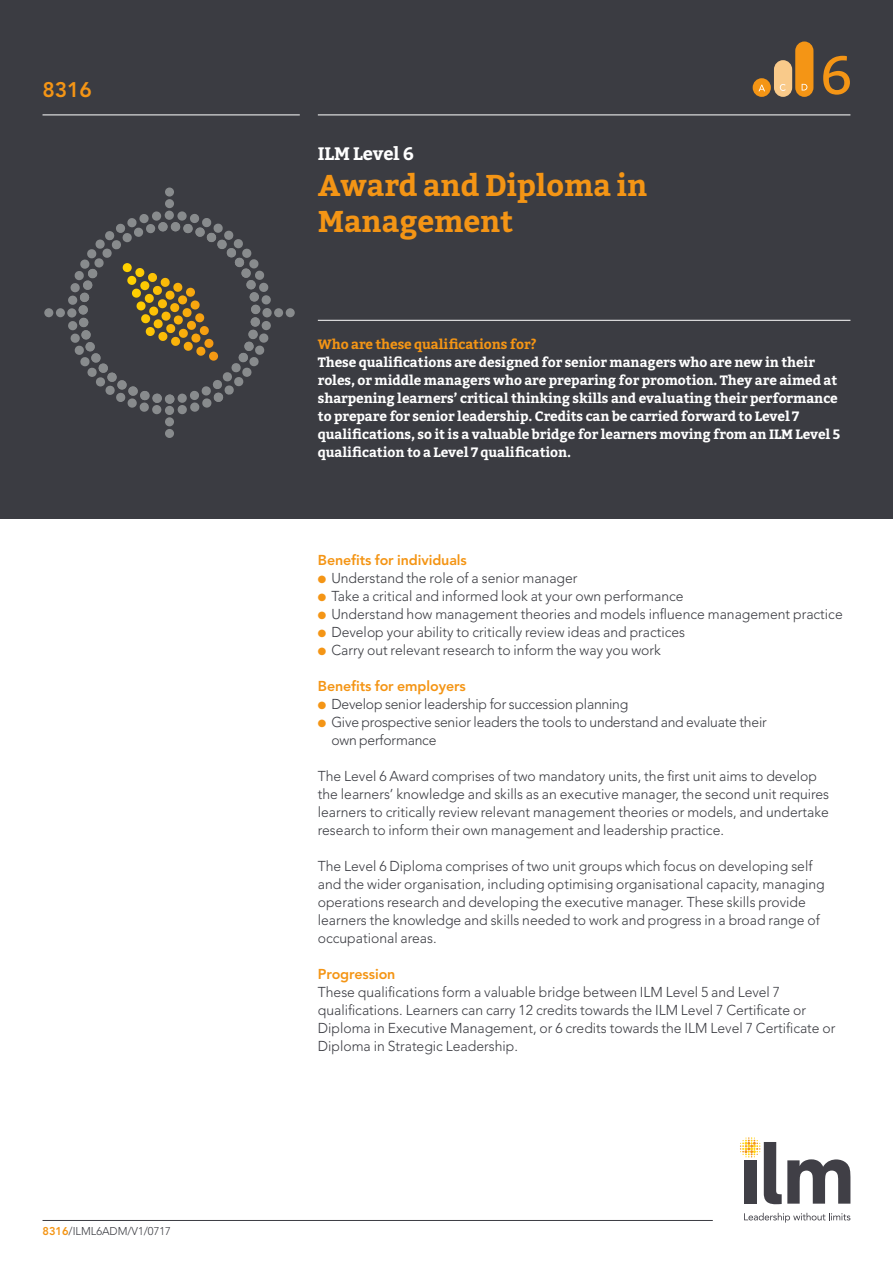
<style>
.page{position:relative;width:893px;height:1263px;background:#fff}
.page>*{position:absolute;margin:0;border:0;box-sizing:border-box;transform-origin:0 0}
.t1{font:54px "Bitter";color:#f49515}
.t2{font:700 30px/36px "Bitter";letter-spacing:-.005em;color:#f49515}
.t3{font:800 21px "Avenir";color:#f49515}
.t4{font:700 18px "Bitter";letter-spacing:-.005em;color:#fff}
.t5{font:300 14.25px/18px "Avenir";color:#3b3c42}
.t6{font:800 14.25px "Avenir";letter-spacing:-.005em;color:#f49515}
.t7{font:700 13.5px/18px "Bitter";letter-spacing:-.005em;color:#fff}
.t8{font:700 13.5px "Bitter";letter-spacing:-.005em;color:#f49515}
.t9{font:300 11.25px "Avenir";color:#3b3c42}
.s1{font-weight:800;color:#f49515}
.s2{color:#f49515}
</style>
<div class="page">
<div style="left:0;top:0;width:893px;height:519px;background:#3b3c42"></div>
<div style="left:753px;top:78px;width:18px;height:19px;background:#f49515;border-radius:50%"></div>
<div style="left:774px;top:60px;width:18px;height:37px;background:#f9ca8a;border-radius:9px"></div>
<div style="left:795px;top:41px;width:18px;height:56px;background:#f49515;border-radius:9px"></div>
<svg style="left:758px;top:85px;width:7px;height:6px"></svg>
<svg style="left:780px;top:84px;width:6px;height:7px"></svg>
<svg style="left:802px;top:84px;width:5px;height:6px"></svg>
<hr style="left:318px;top:320px;width:532px;height:1px;background:#fff">
<hr style="left:43px;top:1220px;width:670px;height:1px;background:#3b3c42">
<svg style="left:67px;top:211px;width:205px;height:204px"></svg>
<div style="left:165px;top:199px;width:9px;height:9px;background:#888b8d;border-radius:4px"></div>
<div style="left:165px;top:187px;width:9px;height:10px;background:#888b8d;border-radius:4px"></div>
<div style="left:165px;top:429px;width:9px;height:9px;background:#888b8d;border-radius:4px"></div>
<div style="left:165px;top:417px;width:9px;height:9px;background:#888b8d;border-radius:4px"></div>
<div style="left:274px;top:308px;width:9px;height:9px;background:#888b8d;border-radius:4px"></div>
<div style="left:286px;top:308px;width:9px;height:9px;background:#888b8d;border-radius:4px"></div>
<div style="left:44px;top:308px;width:9px;height:9px;background:#888b8d;border-radius:4px"></div>
<div style="left:56px;top:308px;width:9px;height:9px;background:#888b8d;border-radius:4px"></div>
<hr style="left:318px;top:115px;width:532px;height:1px;background:#fff">
<hr style="left:43px;top:115px;width:257px;height:1px;background:#fff">
<svg style="left:740px;top:1137px;width:110px;height:67px"></svg>
<svg style="left:744px;top:1213px;width:106px;height:9px"></svg>
<h3 class="t3" style="left:43px;top:77px;width:51px">8316</h3>
<p class="t9" style="left:43px;top:1225px;width:130px"><span class="s1">8316</span>/ILML6ADM/V1/0717</p>
<p class="t4" style="left:318px;top:142px;width:98px">ILM Level 6</p>
<h2 class="t2" style="left:318px;top:167px;width:331px">Award and Diploma in<br>Management</h2>
<h1 class="t1" style="left:820px;top:44px;width:34px">6</h1>
<p class="t8" style="left:318px;top:336px;width:220px">Who are these qualifications for?</p>
<p class="t7" style="left:318px;top:353px;width:524px">These qualifications are designed for senior managers who are new in their roles, or middle managers who are preparing for promotion. They are aimed at sharpening learners’ critical thinking skills and evaluating their performance to prepare for senior leadership. Credits can be carried forward to Level 7 qualifications, so it is a valuable bridge for learners moving from an ILM Level 5 qualification to a Level 7 qualification.</p>
<p class="t6" style="left:318px;top:551px;width:151px">Benefits for individuals</p>
<p class="t5" style="left:318px;top:569px;width:261px"><span class="s2">●</span> Understand the role of a senior manager</p>
<p class="t5" style="left:318px;top:587px;width:367px"><span class="s2">●</span> Take a critical and informed look at your own performance</p>
<p class="t5" style="left:318px;top:605px;width:526px"><span class="s2">●</span> Understand how management theories and models influence management practice</p>
<p class="t5" style="left:318px;top:623px;width:369px"><span class="s2">●</span> Develop your ability to critically review ideas and practices</p>
<p class="t5" style="left:318px;top:641px;width:345px"><span class="s2">●</span> Carry out relevant research to inform the way you work</p>
<p class="t6" style="left:318px;top:677px;width:150px">Benefits for employers</p>
<p class="t5" style="left:318px;top:695px;width:312px"><span class="s2">●</span> Develop senior leadership for succession planning</p>
<p class="t5" style="left:331px;top:713px;width:437px;text-indent:-13px"><span class="s2">●</span> Give prospective senior leaders the tools to understand and evaluate their own performance</p>
<p class="t5" style="left:318px;top:767px;width:513px">The Level 6 Award comprises of two mandatory units, the first unit aims to develop the learners’ knowledge and skills as an executive manager, the second unit requires learners to critically review relevant management theories or models, and undertake research to inform their own management and leadership practice.</p>
<p class="t5" style="left:318px;top:857px;width:508px">The Level 6 Diploma comprises of two unit groups which focus on developing self and the wider organisation, including optimising organisational capacity, managing operations research and developing the executive manager. These skills provide learners the knowledge and skills needed to work and progress in a broad range of occupational areas.</p>
<p class="t6" style="left:318px;top:965px;width:79px">Progression</p>
<p class="t5" style="left:318px;top:983px;width:519px">These qualifications form a valuable bridge between ILM Level 5 and Level 7 qualifications. Learners can carry 12 credits towards the ILM Level 7 Certificate or Diploma in Executive Management, or 6 credits towards the ILM Level 7 Certificate or Diploma in Strategic Leadership.</p>
</div>
